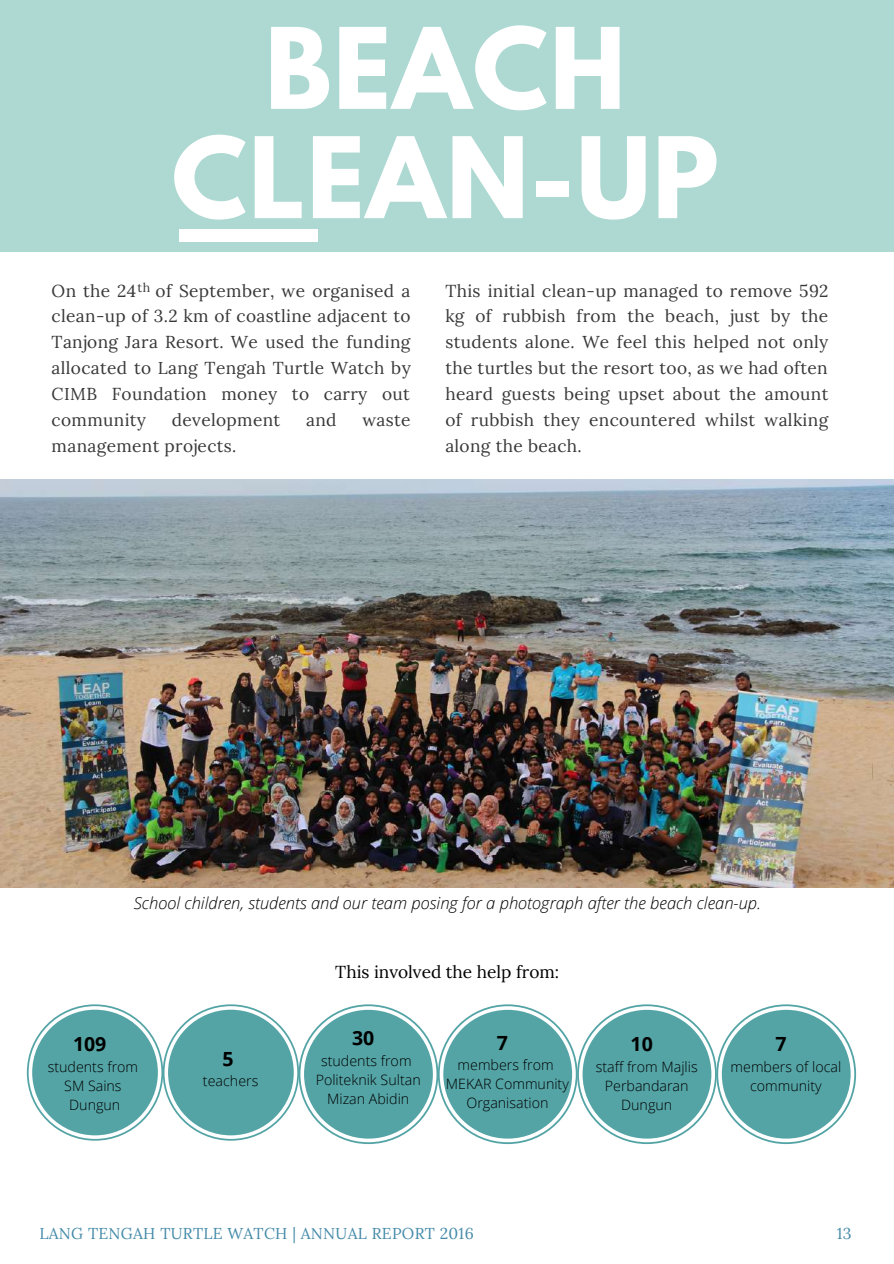
<style>
.page{position:relative;width:894px;height:1264px;background:#fff}
.page>*{position:absolute;margin:0;border:0;box-sizing:border-box;transform-origin:0 0}
.t1{font:700 99.3px/109.2px "League Spartan";letter-spacing:.02em;color:#fff;text-align:center}
.t2{font:700 19.5px "Open Sans";color:#000}
.t3{font:17.25px/26px "Lora";letter-spacing:.02em;color:#383838;text-align:justify}
.t4{font:17.25px "Lora";color:#000}
.t5{font:italic 300 16.5px "Open Sans";color:#000}
.t6{font:15.75px "Lora";letter-spacing:.02em;color:#458ba9}
.t7{font:300 14.25px/19.2px "Open Sans";color:#000;text-align:center}
.t8{font:12.45px "Lora";color:#383838}
</style>
<div class="page">
<div style="left:0;top:0;width:893px;height:251px;background:#add9d2"></div>
<div style="left:179px;top:229px;width:138px;height:13px;background:#fff"></div>
<img style="left:0;top:480px;width:893px;height:407px">
<svg style="left:27px;top:1004px;width:828px;height:140px"></svg>
<div style="left:721px;top:1009px;width:129px;height:129px;background:#54a4a6;border-radius:50%"></div>
<h1 class="t1" style="left:172px;top:27px;width:548px">BEACH<br>CLEAN-UP</h1>
<p class="t8" style="left:137px;top:279px;width:14px">th</p>
<p class="t3" style="left:52px;top:277px;width:360px">On the 24 of September, we organised a clean-up of 3.2 km of coastline adjacent to Tanjong Jara Resort. We used the funding allocated to Lang Tengah Turtle Watch by CIMB Foundation money to carry out community</p>
<p class="t3" style="left:172px;top:407px;width:110px">development</p>
<p class="t3" style="left:306px;top:407px;width:32px">and</p>
<p class="t3" style="left:362px;top:407px;width:50px">waste</p>
<p class="t3" style="left:52px;top:433px;width:186px">management projects.</p>
<p class="t3" style="left:445px;top:277px;width:384px">This initial clean-up managed to remove 592 kg of rubbish from the beach, just by the students alone. We feel this helped not only the turtles but the resort too, as we had often heard guests being upset about the amount of rubbish they encountered whilst walking along the beach.</p>
<p class="t5" style="left:134px;top:891px;width:628px">School children, students and our team posing for a photograph after the beach clean-up.</p>
<p class="t2" style="left:73px;top:1030px;width:35px">109</p>
<p class="t7" style="left:48px;top:1056px;width:92px">students from<br>SM Sains<br>Dungun</p>
<p class="t2" style="left:222px;top:1044px;width:13px">5</p>
<p class="t7" style="left:203px;top:1070px;width:57px">teachers</p>
<p class="t4" style="left:335px;top:960px;width:225px">This involved the help from:</p>
<p class="t2" style="left:352px;top:1024px;width:24px">30</p>
<p class="t7" style="left:315px;top:1050px;width:106px">students from<br>Politeknik Sultan<br>Mizan Abidin</p>
<p class="t2" style="left:496px;top:1028px;width:13px">7</p>
<p class="t7" style="left:446px;top:1054px;width:124px">members from<br>MEKAR Community<br>Organisation</p>
<p class="t2" style="left:630px;top:1030px;width:24px">10</p>
<p class="t7" style="left:595px;top:1056px;width:103px">staff from Majlis<br>Perbandaran<br>Dungun</p>
<p class="t2" style="left:775px;top:1030px;width:13px">7</p>
<p class="t7" style="left:730px;top:1056px;width:112px">members of local community</p>
<p class="t6" style="left:39px;top:1222px;width:436px">LANG TENGAH TURTLE WATCH | ANNUAL REPORT 2016</p>
<p class="t6" style="left:836px;top:1222px;width:16px">13</p>
</div>
